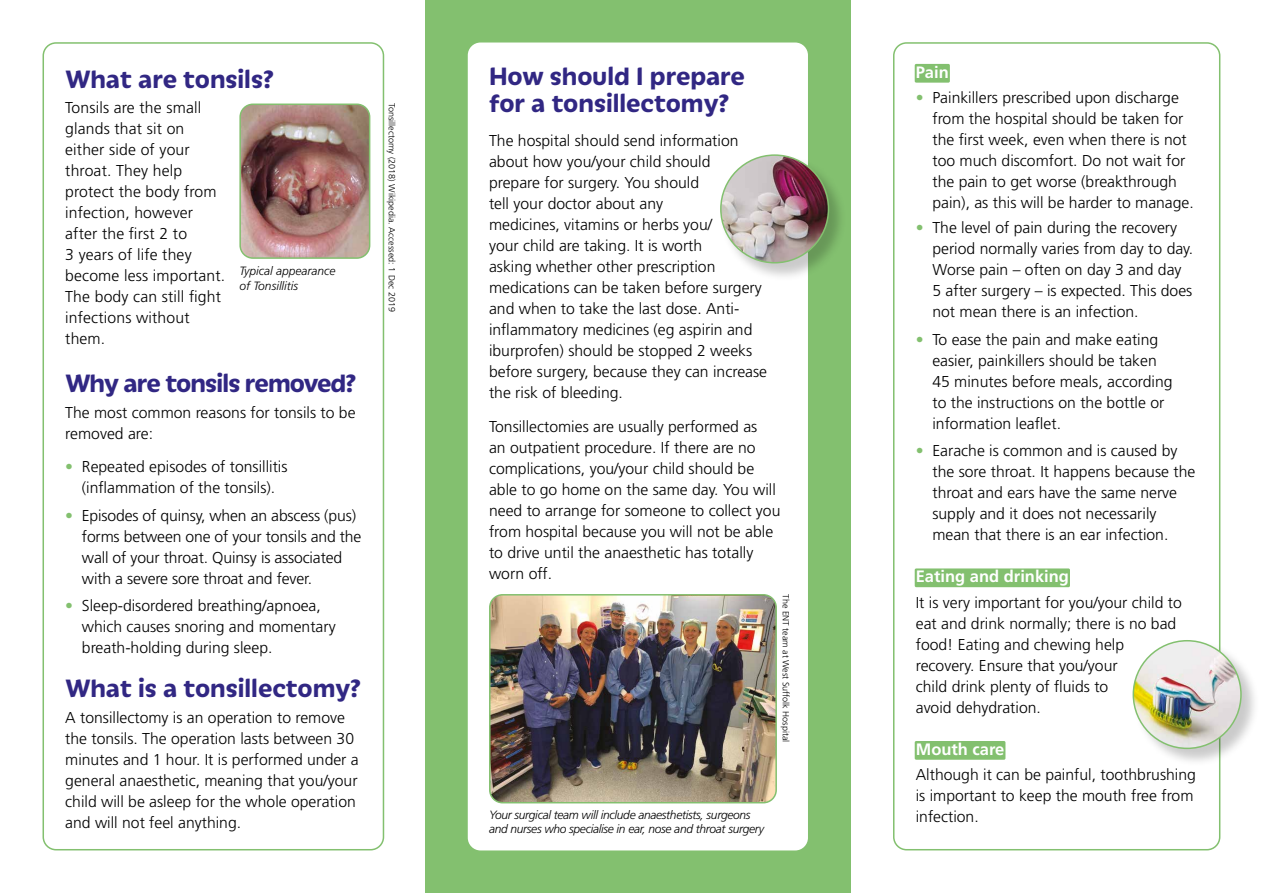
<style>
.page{position:relative;width:1263px;height:893px;background:#fff}
.page>*{position:absolute;margin:0;border:0;box-sizing:border-box;transform-origin:0 0}
.t1{font:700 27px/27px "Iskra";color:#312783}
.t2{font:700 27px "Iskra";letter-spacing:-.03em;color:#312783}
.t3{font:700 16.5px "Frutiger";color:#fff}
.t4{font:300 15.75px/21px "Frutiger";color:#000}
.t5{font:italic 300 12px/14.4px "Frutiger";letter-spacing:-.025em;color:#000}
.t6{font:italic 300 12px/14.4px "Frutiger";color:#000}
.t7{font:300 9px "Frutiger";color:#000}
.s1{color:#83c06f}
</style>
<div class="page">
<div style="left:425px;top:0;width:425px;height:893px;background:#83c06f"></div>
<div style="left:468px;top:43px;width:340px;height:807px;background:#fff;border-radius:13px"></div>
<div style="left:43px;top:42px;width:341px;height:808px;border:2px solid #83c06f;border-radius:13px"></div>
<img style="left:242px;top:104px;width:128px;height:154px">
<div style="left:239px;top:104px;width:131px;height:155px;border:2px solid #83c06f;border-radius:13px"></div>
<img style="left:490px;top:597px;width:286px;height:206px">
<div style="left:489px;top:594px;width:288px;height:209px;border:2px solid #83c06f;border-radius:13px"></div>
<div style="left:720px;top:154px;width:127px;height:127px;background:#000;opacity:.21"></div>
<img style="left:721px;top:155px;width:107px;height:108px;border-radius:54px">
<div style="left:720px;top:154px;width:109px;height:109px;border:2px solid #83c06f;border-radius:50%"></div>
<div style="left:915px;top:64px;width:35px;height:19px;background:#83c06f;border-radius:2px"></div>
<div style="left:915px;top:568px;width:155px;height:19px;background:#83c06f;border-radius:2px"></div>
<div style="left:915px;top:741px;width:90px;height:19px;background:#83c06f;border-radius:2px"></div>
<div style="left:893px;top:42px;width:327px;height:808px;border:2px solid #83c06f;border-radius:13px"></div>
<div style="left:1132px;top:640px;width:127px;height:127px;background:#000;opacity:.21"></div>
<img style="left:1133px;top:641px;width:108px;height:107px;border-radius:54px">
<div style="left:1132px;top:640px;width:110px;height:109px;border:2px solid #83c06f;border-radius:50%"></div>
<h1 class="t1" style="left:65px;top:64px;width:210px">What are tonsils?</h1>
<p class="t4" style="left:65px;top:97px;width:161px">Tonsils are the small glands that sit on either side of your throat. They help protect the body from infection, however after the first 2 to<br>3 years of life they become less important.<br>The body can still fight infections without them.</p>
<h1 class="t2" style="left:65px;top:364px;width:293px">Why are tonsils removed?</h1>
<p class="t4" style="left:65px;top:402px;width:292px">The most common reasons for tonsils to be removed are:</p>
<p class="t4" style="left:65px;top:456px;width:224px;text-align:center"><span class="s1">•</span> Repeated episodes of tonsillitis (inflammation of the tonsils).</p>
<p class="t4" style="left:82px;top:505px;width:281px;text-indent:-17px"><span class="s1">•</span> Episodes of quinsy, when an abscess (pus) forms between one of your tonsils and the wall of your throat. Quinsy is associated with a severe sore throat and fever.</p>
<p class="t4" style="left:82px;top:595px;width:255px;text-indent:-17px"><span class="s1">•</span> Sleep-disordered breathing/apnoea, which causes snoring and momentary breath-holding during sleep.</p>
<h1 class="t1" style="left:65px;top:673px;width:297px">What is a tonsillectomy?</h1>
<p class="t4" style="left:65px;top:706px;width:295px">A tonsillectomy is an operation to remove the tonsils. The operation lasts between 30 minutes and 1 hour. It is performed under a general anaesthetic, meaning that you/your child will be asleep for the whole operation and will not feel anything.</p>
<p class="t6" style="left:239px;top:264px;width:98px">Typical appearance of Tonsillitis</p>
<p class="t7" style="left:397px;top:103px;width:210px;rotate:90deg">Tonsillectomy (2018) Wikipedia. Accessed: 1 Dec 2019</p>
<h1 class="t1" style="left:489px;top:61px;width:257px">How should I prepare for a tonsillectomy?</h1>
<p class="t4" style="left:489px;top:130px;width:280px">The hospital should send information about how you/your child should<br>prepare for surgery. You should<br>tell your doctor about any<br>medicines, vitamins or herbs you/<br>your child are taking. It is worth<br>asking whether other prescription medications can be taken before surgery and when to take the last dose. Anti&shy;inflammatory medicines (eg aspirin and iburprofen) should be stopped 2 weeks before surgery, because they can increase the risk of bleeding.</p>
<p class="t4" style="left:489px;top:416px;width:293px">Tonsillectomies are usually performed as<br>an outpatient procedure. If there are no complications, you/your child should be able to go home on the same day. You will need to arrange for someone to collect you from hospital because you will not be able to drive until the anaesthetic has totally worn off.</p>
<p class="t7" style="left:791px;top:594px;width:150px;rotate:90deg">The ENT team at West Suffolk Hospital</p>
<p class="t5" style="left:489px;top:807px;width:277px">Your surgical team will include anaesthetists, surgeons and nurses who specialise in ear, nose and throat surgery</p>
<p class="t3" style="left:916px;top:62px;width:35px">Pain</p>
<p class="t4" style="left:932px;top:87px;width:263px;text-indent:-17px"><span class="s1">•</span> Painkillers prescribed upon discharge from the hospital should be taken for the first week, even when there is not too much discomfort. Do not wait for the pain to get worse (breakthrough pain), as this will be harder to manage.</p>
<p class="t4" style="left:932px;top:217px;width:262px;text-indent:-17px"><span class="s1">•</span> The level of pain during the recovery period normally varies from day to day.<br>Worse pain – often on day 3 and day 5 after surgery – is expected. This does not mean there is an infection.</p>
<p class="t4" style="left:932px;top:329px;width:242px;text-indent:-17px"><span class="s1">•</span> To ease the pain and make eating easier, painkillers should be taken<br>45 minutes before meals, according to the instructions on the bottle or information leaflet.</p>
<p class="t4" style="left:932px;top:440px;width:264px;text-indent:-17px"><span class="s1">•</span> Earache is common and is caused by the sore throat. It happens because the throat and ears have the same nerve supply and it does not necessarily mean that there is an ear infection.</p>
<p class="t3" style="left:916px;top:567px;width:155px">Eating and drinking</p>
<p class="t4" style="left:916px;top:592px;width:268px">It is very important for you/your child to eat and drink normally; there is no bad food! Eating and chewing help recovery. Ensure that you/your<br>child drink plenty of fluids to<br>avoid dehydration.</p>
<p class="t3" style="left:916px;top:740px;width:90px">Mouth care</p>
<p class="t4" style="left:916px;top:764px;width:282px">Although it can be painful, toothbrushing is important to keep the mouth free from infection.</p>
</div>
